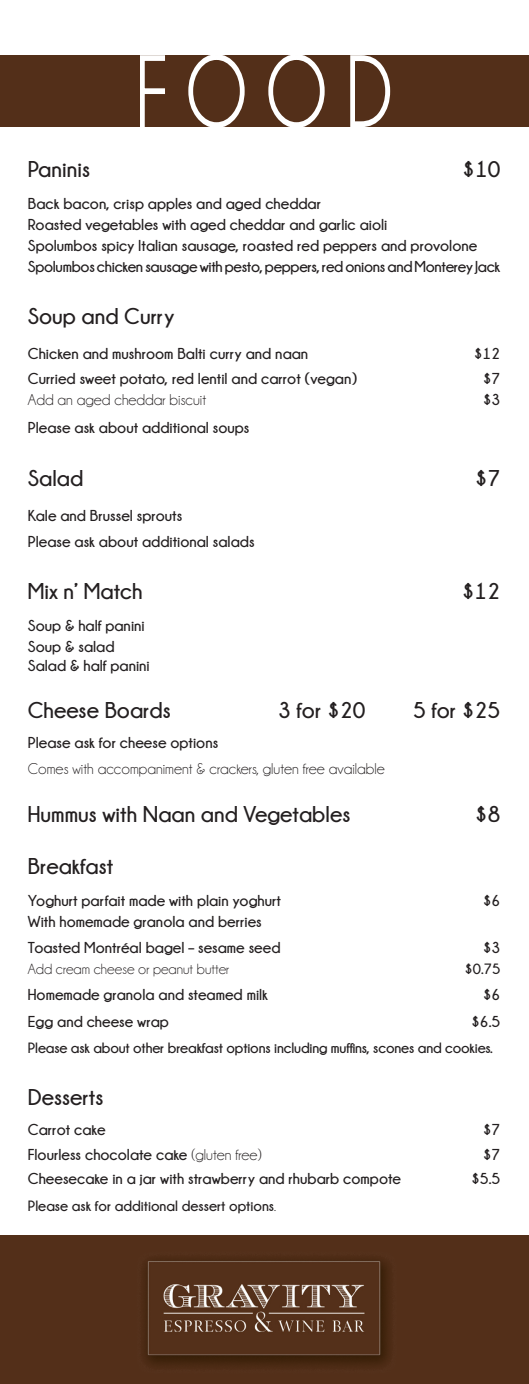
<style>
.page{position:relative;width:529px;height:1384px;background:#fff}
.page>*{position:absolute;margin:0;border:0;box-sizing:border-box;transform-origin:0 0}
.t1{font:101.67px "Champagne&Limousines";color:#fff;scale:.76 1}
.t2{font:700 22.75px "Champagne&Limousines";color:#231f20}
.t3{font:700 15.75px/26.2px "Champagne&Limousines";color:#231f20}
.t4{font:15.75px "Champagne&Limousines";color:#231f20}
.t5{font:700 15.75px "Champagne&Limousines";letter-spacing:-.02em;color:#231f20}
.t6{font:700 14.88px "Champagne&Limousines";letter-spacing:-.01em;color:#231f20}
.t7{font:14.88px "Champagne&Limousines";color:#231f20}
.s1{font-weight:400}
</style>
<div class="page">
<div style="left:0;top:55px;width:529px;height:72px;background:#532f19"></div>
<svg style="left:140px;top:55px;width:25px;height:72px"></svg>
<svg style="left:188px;top:55px;width:57px;height:72px"></svg>
<svg style="left:268px;top:55px;width:57px;height:72px"></svg>
<svg style="left:350px;top:55px;width:41px;height:72px"></svg>
<img style="left:0;top:1235px;width:529px;height:147px">
<p class="t1" style="left:137px;top:41px;width:337px">FOOD</p>
<p class="t2" style="left:28px;top:157px;width:64px">Paninis</p>
<p class="t2" style="left:462px;top:157px;width:40px">$10</p>
<p class="t3" style="left:28px;top:190px;width:295px">Back bacon, crisp apples and aged cheddar</p>
<p class="t3" style="left:28px;top:211px;width:361px">Roasted vegetables with aged cheddar and garlic aioli</p>
<p class="t3" style="left:28px;top:232px;width:451px">Spolumbos spicy Italian sausage, roasted red peppers and provolone</p>
<p class="t5" style="left:28px;top:258px;width:474px">Spolumbos chicken sausage with pesto, peppers, red onions and Monterey Jack</p>
<p class="t2" style="left:28px;top:304px;width:148px">Soup and Curry</p>
<p class="t3" style="left:28px;top:340px;width:282px">Chicken and mushroom Balti curry and naan</p>
<p class="t3" style="left:474px;top:340px;width:28px">$12</p>
<p class="t3" style="left:28px;top:365px;width:331px">Curried sweet potato, red lentil and carrot (vegan)</p>
<p class="t3" style="left:483px;top:365px;width:19px">$7</p>
<p class="t4" style="left:28px;top:391px;width:180px">Add an aged cheddar biscuit</p>
<p class="t3" style="left:483px;top:386px;width:19px">$3</p>
<p class="t3" style="left:28px;top:414px;width:223px">Please ask about additional soups</p>
<p class="t2" style="left:28px;top:465px;width:57px">Salad</p>
<p class="t2" style="left:475px;top:465px;width:27px">$7</p>
<p class="t3" style="left:28px;top:501px;width:228px">Kale and Brussel sprouts<br>Please ask about additional salads</p>
<p class="t2" style="left:28px;top:579px;width:116px">Mix n’ Match</p>
<p class="t2" style="left:462px;top:579px;width:40px">$12</p>
<p class="t3" style="left:28px;top:612px;width:118px">Soup &amp; half panini</p>
<p class="t3" style="left:28px;top:633px;width:88px">Soup &amp; salad</p>
<p class="t3" style="left:28px;top:652px;width:123px">Salad &amp; half panini</p>
<p class="t2" style="left:28px;top:698px;width:144px">Cheese Boards</p>
<p class="t2" style="left:278px;top:698px;width:89px">3 for $20</p>
<p class="t2" style="left:413px;top:698px;width:89px">5 for $25</p>
<p class="t3" style="left:28px;top:729px;width:192px">Please ask for cheese options</p>
<p class="t4" style="left:28px;top:761px;width:358px">Comes with accompaniment &amp; crackers, gluten free available</p>
<p class="t2" style="left:28px;top:801px;width:324px">Hummus with Naan and Vegetables</p>
<p class="t2" style="left:475px;top:801px;width:27px">$8</p>
<p class="t2" style="left:28px;top:853px;width:87px">Breakfast</p>
<p class="t3" style="left:28px;top:886px;width:255px">Yoghurt parfait made with plain yoghurt</p>
<p class="t3" style="left:483px;top:886px;width:19px">$6</p>
<p class="t3" style="left:28px;top:907px;width:235px">With homemade granola and berries</p>
<p class="t3" style="left:28px;top:934px;width:254px">Toasted Montréal bagel – sesame seed</p>
<p class="t3" style="left:483px;top:934px;width:19px">$3</p>
<p class="t7" style="left:28px;top:961px;width:203px">Add cream cheese or peanut butter</p>
<p class="t6" style="left:465px;top:960px;width:37px">$0.75</p>
<p class="t3" style="left:28px;top:981px;width:242px">Homemade granola and steamed milk</p>
<p class="t3" style="left:483px;top:981px;width:19px">$6</p>
<p class="t3" style="left:28px;top:1007px;width:143px">Egg and cheese wrap</p>
<p class="t3" style="left:471px;top:1007px;width:31px">$6.5</p>
<p class="t6" style="left:28px;top:1039px;width:467px">Please ask about other breakfast options including muffins, scones and cookies.</p>
<p class="t2" style="left:28px;top:1084px;width:77px">Desserts</p>
<p class="t3" style="left:28px;top:1116px;width:79px">Carrot cake</p>
<p class="t3" style="left:483px;top:1116px;width:19px">$7</p>
<p class="t3" style="left:28px;top:1140px;width:235px">Flourless chocolate cake <span class="s1">(gluten free)</span></p>
<p class="t3" style="left:483px;top:1140px;width:19px">$7</p>
<p class="t3" style="left:28px;top:1165px;width:375px">Cheesecake in a jar with strawberry and rhubarb compote</p>
<p class="t3" style="left:471px;top:1165px;width:31px">$5.5</p>
<p class="t6" style="left:28px;top:1196px;width:250px">Please ask for additional dessert options<span class="s1">.</span></p>
</div>
